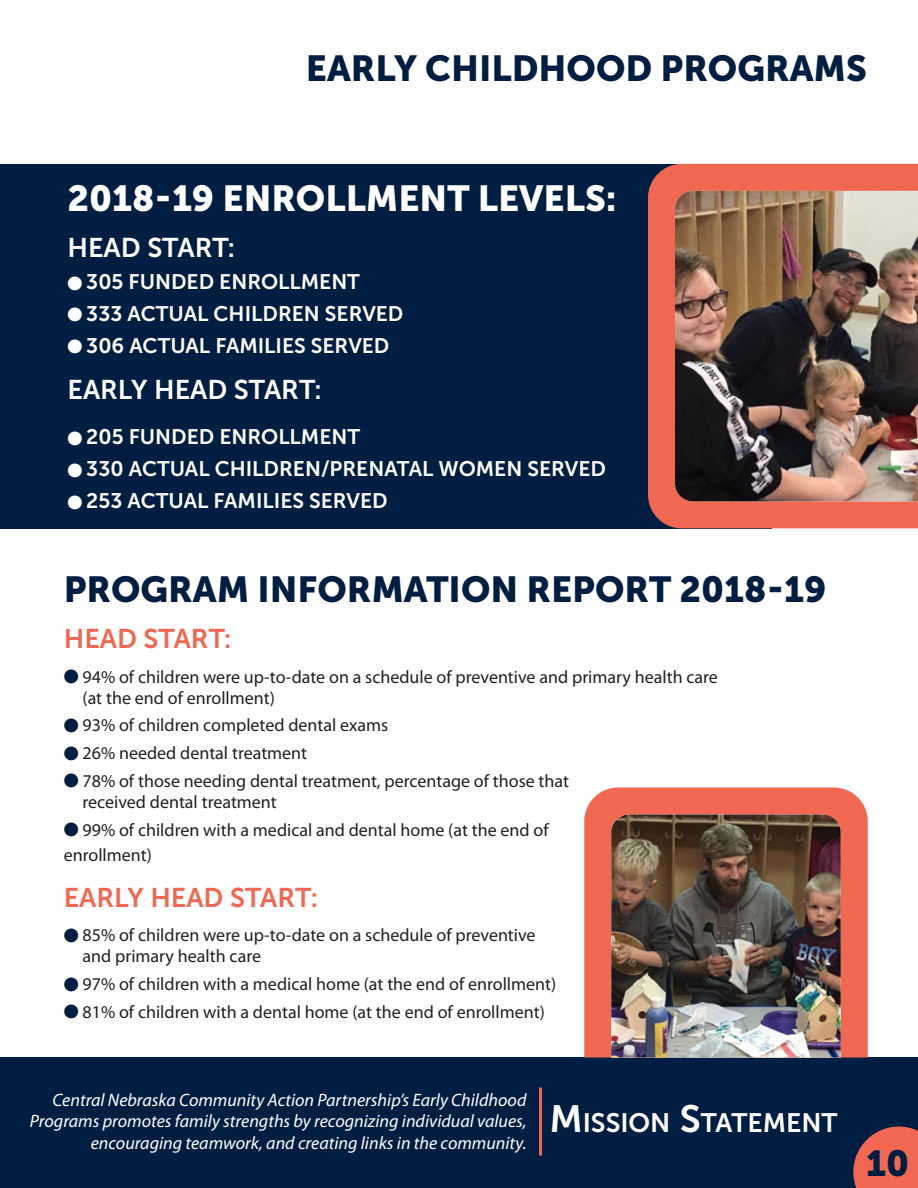
<style>
.page{position:relative;width:918px;height:1188px;background:#fff}
.page>*{position:absolute;margin:0;border:0;box-sizing:border-box;transform-origin:0 0}
.Headline{font:36px "Museo Sans 900";color:#001e41}
.Headline-2{font:36px "Museo Sans 900";color:#fff}
.Sub_Heads_2{font:27px "Museo Sans 700";color:#fff}
.t1{font:27px "Museo Sans 700";color:#f06852}
.t2{font:26.55px "Museo Sans 700";color:#fff}
.Sub_Heads{font:21px "Museo Sans 700";color:#fff}
.t3{font:18px/21px "Myriad Pro";color:#231f20}
.Mission_Statements{font:italic 18px/21.6px "Myriad Pro";color:#fff;text-align:right}
.s1{color:#001e41}
.s2{font-size:37.95px}
</style>
<div class="page">
<div style="left:0;top:1057px;width:918px;height:131px;background:#001e41"></div>
<svg style="left:853px;top:1127px;width:65px;height:61px;background:#d25e4f"></svg>
<hr style="left:539px;top:1088px;width:3px;height:68px;background:#f06852">
<div style="left:0;top:164px;width:772px;height:364px;background:#001e41"></div>
<div style="left:648px;top:164px;width:270px;height:364px;background:#f06852"></div>
<img style="left:675px;top:191px;width:243px;height:310px">
<div style="left:584px;top:788px;width:284px;height:270px;background:#f06852"></div>
<img style="left:611px;top:814px;width:230px;height:244px">
<p class="Headline" style="left:306px;top:48px;width:563px">EARLY CHILDHOOD PROGRAMS</p>
<p class="Headline-2" style="left:68px;top:178px;width:551px">2018-19 ENROLLMENT LEVELS:</p>
<p class="Sub_Heads_2" style="left:68px;top:233px;width:169px">HEAD START:</p>
<p class="Sub_Heads" style="left:68px;top:270px;width:294px">● 305 FUNDED ENROLLMENT</p>
<p class="Sub_Heads" style="left:68px;top:302px;width:337px">● 333 ACTUAL CHILDREN SERVED</p>
<p class="Sub_Heads" style="left:68px;top:334px;width:323px">● 306 ACTUAL FAMILIES SERVED</p>
<p class="Sub_Heads_2" style="left:68px;top:374px;width:256px">EARLY HEAD START:</p>
<p class="Sub_Heads" style="left:68px;top:425px;width:294px">● 205 FUNDED ENROLLMENT</p>
<p class="Sub_Heads" style="left:68px;top:457px;width:540px">● 330 ACTUAL CHILDREN/PRENATAL WOMEN SERVED</p>
<p class="Sub_Heads" style="left:68px;top:489px;width:322px">● 253 ACTUAL FAMILIES SERVED</p>
<h1 class="Headline" style="left:64px;top:569px;width:764px">PROGRAM INFORMATION REPORT 2018-19</h1>
<h2 class="t1" style="left:64px;top:624px;width:169px">HEAD START:</h2>
<p class="t3" style="left:83px;top:666px;width:637px;text-indent:-19px"><span class="s1">●</span> 94% of children were up-to-date on a schedule of preventive and primary health care (at the end of enrollment)</p>
<p class="t3" style="left:64px;top:715px;width:326px"><span class="s1">●</span> 93% of children completed dental exams</p>
<p class="t3" style="left:64px;top:742px;width:245px"><span class="s1">●</span> 26% needed dental treatment</p>
<p class="t3" style="left:83px;top:770px;width:488px;text-indent:-19px"><span class="s1">●</span> 78% of those needing dental treatment, percentage of those that received dental treatment</p>
<p class="t3" style="left:64px;top:817px;width:486px;line-height:25.2px"><span class="s1">●</span> 99% of children with a medical and dental home (at the end of enrollment)</p>
<h2 class="t1" style="left:64px;top:882px;width:256px">EARLY HEAD START:</h2>
<p class="t3" style="left:83px;top:924px;width:455px;text-indent:-19px"><span class="s1">●</span> 85% of children were up-to-date on a schedule of preventive and primary health care</p>
<p class="t3" style="left:64px;top:973px;width:494px"><span class="s1">●</span> 97% of children with a medical home (at the end of enrollment)</p>
<p class="t3" style="left:64px;top:1001px;width:483px"><span class="s1">●</span> 81% of children with a dental home (at the end of enrollment)</p>
<p class="Mission_Statements" style="left:30px;top:1089px;width:498px">Central Nebraska Community Action Partnership’s Early Childhood<br>Programs promotes family strengths by recognizing individual values, encouraging teamwork, and creating links in the community.</p>
<h3 class="t2" style="left:549px;top:1108px;width:290px"><span class="s2">M</span>ISSION <span class="s2">S</span>TATEMENT</h3>
<p class="Headline" style="left:866px;top:1143px;width:45px">10</p>
</div>
